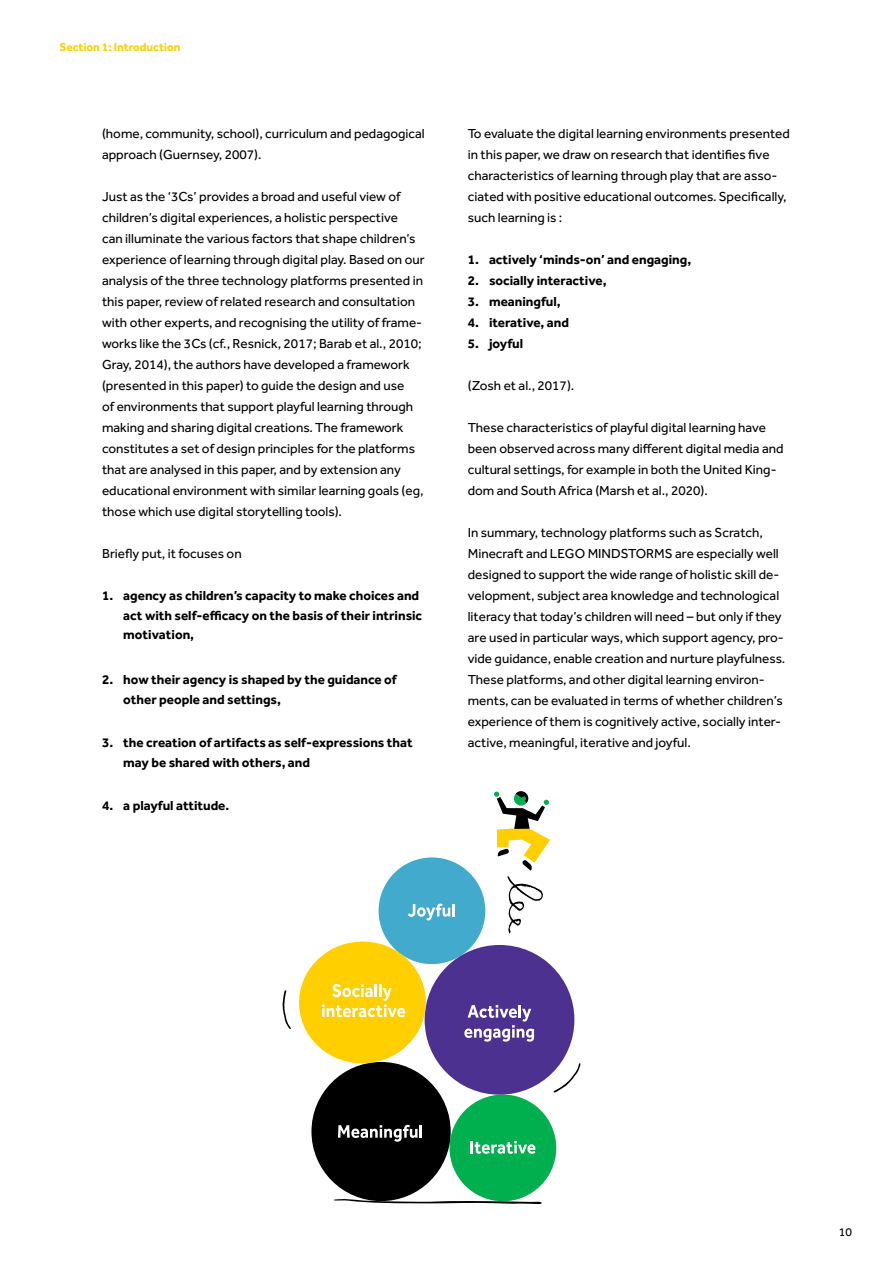
<style>
.page{position:relative;width:893px;height:1263px;background:#fff}
.page>*{position:absolute;margin:0;border:0;box-sizing:border-box;transform-origin:0 0}
.t1{font:13.5px/21px "Effra";color:#000}
.t2{font:700 13.5px/19.5px "Effra";color:#000}
.t3{font:700 12px "Effra";letter-spacing:-.01em;color:#ffcf00}
.t4{font:12px "Effra";color:#000}
</style>
<div class="page">
<div style="left:379px;top:857px;width:106px;height:107px;background:#41aacd;border-radius:50%"></div>
<div style="left:450px;top:1094px;width:106px;height:107px;background:#00af4d;border-radius:50%"></div>
<div style="left:425px;top:945px;width:149px;height:150px;background:#4d3191;border-radius:50%"></div>
<div style="left:311px;top:1062px;width:140px;height:139px;background:#000;border-radius:50%"></div>
<svg style="left:299px;top:940px;width:128px;height:125px"></svg>
<svg style="left:464px;top:1005px;width:70px;height:36px"></svg>
<svg style="left:408px;top:903px;width:47px;height:17px"></svg>
<svg style="left:470px;top:1141px;width:65px;height:13px"></svg>
<svg style="left:338px;top:1125px;width:84px;height:17px"></svg>
<svg style="left:282px;top:990px;width:9px;height:39px"></svg>
<svg style="left:553px;top:1063px;width:28px;height:29px"></svg>
<svg style="left:334px;top:1199px;width:208px;height:5px"></svg>
<svg style="left:494px;top:791px;width:56px;height:143px"></svg>
<p class="t3" style="left:60px;top:40px;width:122px">Section 1: Introduction</p>
<p class="t1" style="left:102px;top:123px;width:324px">(home, community, school), curriculum and pedagogical approach (Guernsey, 2007).</p>
<p class="t1" style="left:102px;top:186px;width:324px">Just as the ‘3Cs’ provides a broad and useful view of children’s digital experiences, a holistic perspective<br>can illuminate the various factors that shape children’s experience of learning through digital play. Based on our analysis of the three technology platforms presented in this paper, review of related research and consultation with other experts, and recognising the utility of frame&shy;works like the 3Cs (cf., Resnick, 2017; Barab et al., 2010; Gray, 2014), the authors have developed a framework (presented in this paper) to guide the design and use<br>of environments that support playful learning through making and sharing digital creations. The framework constitutes a set of design principles for the platforms that are analysed in this paper, and by extension any educational environment with similar learning goals (eg, those which use digital storytelling tools).</p>
<p class="t1" style="left:102px;top:543px;width:141px">Briefly put, it focuses on</p>
<p class="t2" style="left:123px;top:586px;width:300px;text-indent:-21px">1. agency as children’s capacity to make choices and act with self-efficacy on the basis of their intrinsic motivation,</p>
<p class="t2" style="left:123px;top:670px;width:275px;text-indent:-21px">2. how their agency is shaped by the guidance of other people and settings,</p>
<p class="t2" style="left:123px;top:733px;width:291px;text-indent:-21px">3. the creation of artifacts as self-expressions that may be shared with others, and</p>
<p class="t2" style="left:102px;top:796px;width:129px">4. a playful attitude.</p>
<p class="t1" style="left:468px;top:123px;width:324px">To evaluate the digital learning environments presented in this paper, we draw on research that identifies five characteristics of learning through play that are asso&shy;ciated with positive educational outcomes. Specifically, such learning is :</p>
<p class="t2" style="left:468px;top:250px;width:225px">1. actively ‘minds-on’ and engaging,</p>
<p class="t2" style="left:468px;top:271px;width:140px">2. socially interactive,</p>
<p class="t2" style="left:468px;top:292px;width:94px">3. meaningful,</p>
<p class="t2" style="left:468px;top:313px;width:103px">4. iterative, and</p>
<p class="t2" style="left:468px;top:334px;width:57px">5. joyful</p>
<p class="t1" style="left:468px;top:375px;width:108px">(Zosh et al., 2017).</p>
<p class="t1" style="left:468px;top:417px;width:317px">These characteristics of playful digital learning have been observed across many different digital media and cultural settings, for example in both the United King&shy;dom and South Africa (Marsh et al., 2020).</p>
<p class="t1" style="left:468px;top:522px;width:319px">In summary, technology platforms such as Scratch, Minecraft and LEGO MINDSTORMS are especially well designed to support the wide range of holistic skill de&shy;velopment, subject area knowledge and technological literacy that today’s children will need – but only if they are used in particular ways, which support agency, pro&shy;vide guidance, enable creation and nurture playfulness.<br>These platforms, and other digital learning environ&shy;ments, can be evaluated in terms of whether children’s experience of them is cognitively active, socially inter&shy;active, meaningful, iterative and joyful.</p>
<p class="t4" style="left:839px;top:1225px;width:15px">10</p>
</div>
